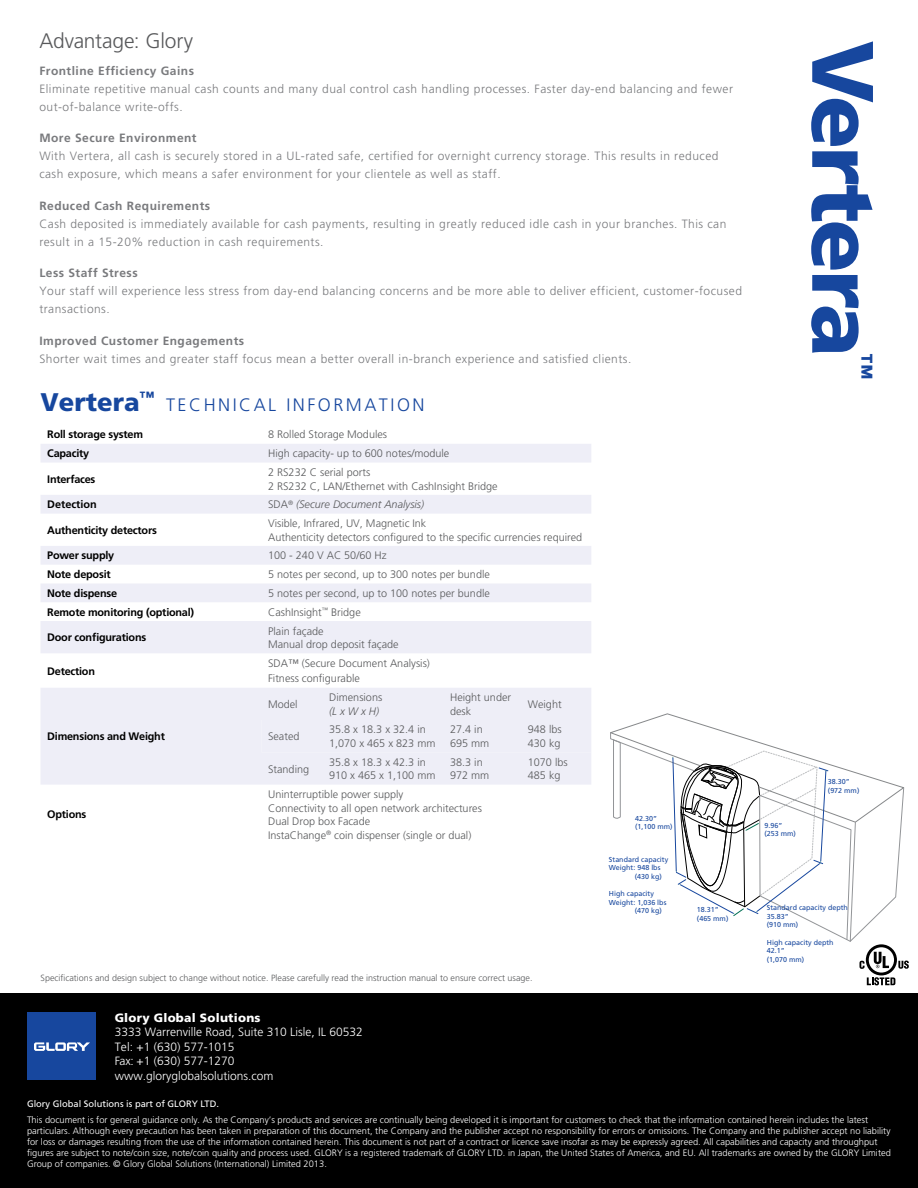
<style>
.page{position:relative;width:918px;height:1188px;background:#fff}
.page>*{position:absolute;margin:0;border:0;box-sizing:border-box;transform-origin:0 0}
.t1{font:900 87px "Frutiger LT Std";letter-spacing:-.035em;color:#17479e}
.t2{font:900 26.25px "Frutiger LT Std";color:#17479e}
.t3{font:900 25.5px "Frutiger LT Std";color:#17479e}
.t4{font:300 21px "Frutiger LT Std";letter-spacing:-.01em;color:#58595b}
.t5{font:300 18px "Frutiger LT Std";letter-spacing:.14em;color:#17479e}
.t6{font:300 12px/18px "Frutiger LT Std";letter-spacing:.04em;color:#797a7d}
.t7{font:700 12px "Frutiger LT Std";letter-spacing:.04em;color:#797a7d}
.t8{font:300 12px/14.7px "Frutiger LT Std";color:#fff}
.t9{font:900 12px "Frutiger LT Std";letter-spacing:.02em;color:#fff}
.t10{font:300 10.8px/13.5px "Frutiger LT Std";color:#58595b}
.t11{font:700 10.8px "Frutiger LT Std";letter-spacing:-.02em;color:#000}
.t12{font:italic 300 10.8px "Frutiger LT Std";color:#58595b}
.t13{font:700 10.8px "Frutiger LT Std";color:#000}
.t14{font:300 9.3px/11.1px "Frutiger LT Std";color:#fff}
.t15{font:9.3px "Frutiger LT Std";color:#fff}
.t16{font:300 9px "Frutiger LT Std";color:#58595b}
.t17{font:7.2px/8.6px "Frutiger LT Std";color:#17479e}
.s1{font-style:normal}
</style>
<div class="page">
<div style="left:0;top:993px;width:918px;height:195px;background:#000"></div>
<div style="left:27px;top:1012px;width:69px;height:68px;background:#17479e"></div>
<svg style="left:34px;top:1042px;width:56px;height:9px"></svg>
<svg style="left:41px;top:444px;width:550px;height:341px;fill:#eeeef7"></svg>
<div style="left:261px;top:720px;width:330px;height:32px;background:#eeeef7"></div>
<svg style="left:610px;top:713px;width:299px;height:272px"></svg>
<h3 class="t4" style="left:39px;top:28px;width:155px">Advantage: Glory</h3>
<p class="t7" style="left:39px;top:63px;width:156px">Frontline Efficiency Gains</p>
<p class="t6" style="left:39px;top:80px;width:695px">Eliminate repetitive manual cash counts and many dual control cash handling processes. Faster day-end balancing and fewer out-of-balance write-offs.</p>
<p class="t7" style="left:39px;top:131px;width:159px">More Secure Environment</p>
<p class="t6" style="left:39px;top:147px;width:681px">With Vertera, all cash is securely stored in a UL-rated safe, certified for overnight currency storage. This results in reduced cash exposure, which means a safer environment for your clientele as well as staff.</p>
<p class="t7" style="left:39px;top:198px;width:172px">Reduced Cash Requirements</p>
<p class="t6" style="left:39px;top:215px;width:689px">Cash deposited is immediately available for cash payments, resulting in greatly reduced idle cash in your branches. This can result in a 15-20% reduction in cash requirements.</p>
<p class="t7" style="left:39px;top:266px;width:100px">Less Staff Stress</p>
<p class="t6" style="left:39px;top:282px;width:704px">Your staff will experience less stress from day-end balancing concerns and be more able to deliver efficient, customer-focused transactions.</p>
<p class="t7" style="left:39px;top:333px;width:206px">Improved Customer Engagements</p>
<p class="t6" style="left:39px;top:350px;width:594px">Shorter wait times and greater staff focus mean a better overall in-branch experience and satisfied clients.</p>
<h3 class="t3" style="left:40px;top:386px;width:115px">Vertera<sup>™</sup></h3>
<h3 class="t5" style="left:166px;top:394px;width:260px">TECHNICAL INFORMATION</h3>
<p class="t11" style="left:47px;top:428px;width:97px">Roll storage system</p>
<p class="t10" style="left:268px;top:428px;width:121px">8 Rolled Storage Modules</p>
<p class="t11" style="left:47px;top:447px;width:43px">Capacity</p>
<p class="t10" style="left:268px;top:447px;width:183px">High capacity- up to 600 notes/module</p>
<p class="t11" style="left:47px;top:473px;width:50px">Interfaces</p>
<p class="t10" style="left:268px;top:466px;width:231px">2 RS232 C serial ports<br>2 RS232 C, LAN/Ethernet with CashInsight Bridge</p>
<p class="t13" style="left:47px;top:498px;width:51px">Detection</p>
<p class="t12" style="left:268px;top:498px;width:158px"><span class="s1">SDA</span><sup>®</sup> (Secure Document Analysis)</p>
<p class="t11" style="left:47px;top:524px;width:111px">Authenticity detectors</p>
<p class="t10" style="left:268px;top:517px;width:316px">Visible, Infrared, UV, Magnetic Ink<br>Authenticity detectors configured to the specific currencies required</p>
<p class="t11" style="left:47px;top:549px;width:69px">Power supply</p>
<p class="t10" style="left:268px;top:549px;width:120px">100 - 240 V AC 50/60 Hz</p>
<p class="t11" style="left:47px;top:568px;width:65px">Note deposit</p>
<p class="t10" style="left:268px;top:568px;width:223px">5 notes per second, up to 300 notes per bundle</p>
<p class="t11" style="left:47px;top:587px;width:71px">Note dispense</p>
<p class="t10" style="left:268px;top:587px;width:223px">5 notes per second, up to 100 notes per bundle</p>
<p class="t11" style="left:47px;top:606px;width:148px">Remote monitoring (optional)</p>
<p class="t10" style="left:268px;top:605px;width:94px">CashInsight<sup>™</sup> Bridge</p>
<p class="t11" style="left:47px;top:631px;width:101px">Door configurations</p>
<p class="t10" style="left:268px;top:624px;width:132px">Plain façade<br>Manual drop deposit façade</p>
<p class="t11" style="left:47px;top:665px;width:49px">Detection</p>
<p class="t10" style="left:268px;top:655px;width:163px;line-height:15.6px">SDA™ (Secure Document Analysis)<br>Fitness configurable</p>
<p class="t10" style="left:268px;top:698px;width:31px">Model</p>
<p class="t10" style="left:329px;top:691px;width:55px">Dimensions</p>
<p class="t12" style="left:329px;top:705px;width:52px">(L x W x H)</p>
<p class="t10" style="left:450px;top:691px;width:63px">Height under desk</p>
<p class="t10" style="left:528px;top:698px;width:35px">Weight</p>
<h1 class="t1" style="left:895px;top:40px;width:318px;rotate:90deg">Vertera</h1>
<h2 class="t2" style="left:879px;top:353px;width:28px;rotate:90deg">™</h2>
<p class="t11" style="left:47px;top:730px;width:119px">Dimensions and Weight</p>
<p class="t11" style="left:47px;top:808px;width:41px">Options</p>
<p class="t10" style="left:268px;top:730px;width:33px">Seated</p>
<p class="t10" style="left:329px;top:723px;width:108px">35.8 x 18.3 x 32.4 in<br>1,070 x 465 x 823 mm</p>
<p class="t10" style="left:450px;top:723px;width:41px">27.4 in<br>695 mm</p>
<p class="t10" style="left:528px;top:723px;width:35px">948 lbs<br>430 kg</p>
<p class="t10" style="left:268px;top:762px;width:43px">Standing</p>
<p class="t10" style="left:329px;top:755px;width:108px">35.8 x 18.3 x 42.3 in<br>910 x 465 x 1,100 mm</p>
<p class="t10" style="left:450px;top:755px;width:41px">38.3 in<br>972 mm</p>
<p class="t10" style="left:528px;top:755px;width:41px">1070 lbs<br>485 kg</p>
<p class="t10" style="left:268px;top:788px;width:215px">Uninterruptible power supply<br>Connectivity to all open network architectures Dual Drop box Facade<br>InstaChange<sup>®</sup> coin dispenser (single or dual)</p>
<p class="t16" style="left:40px;top:973px;width:494px">Specifications and design subject to change without notice. Please carefully read the instruction manual to ensure correct usage.</p>
<p class="t9" style="left:115px;top:1010px;width:147px">Glory Global Solutions</p>
<p class="t8" style="left:115px;top:1025px;width:250px">3333 Warrenville Road, Suite 310 Lisle, IL 60532<br>Tel: +1 (630) 577-1015<br>Fax: +1 (630) 577-1270 www.gloryglobalsolutions.com</p>
<p class="t17" style="left:828px;top:777px;width:33px">38.30” (972 mm)</p>
<p class="t17" style="left:635px;top:814px;width:39px">42.30” (1,100 mm)</p>
<p class="t17" style="left:609px;top:855px;width:61px">Standard capacity<br>Weight: 948 lbs</p>
<p class="t17" style="left:635px;top:872px;width:29px">(430 kg)</p>
<p class="t17" style="left:609px;top:889px;width:46px">High capacity</p>
<p class="t17" style="left:609px;top:898px;width:59px">Weight: 1,036 lbs</p>
<p class="t17" style="left:635px;top:906px;width:29px">(470 kg)</p>
<p class="t17" style="left:767px;top:904px;width:83px">Standard capacity depth<br>35.83”<br>(910 mm)</p>
<p class="t17" style="left:767px;top:938px;width:68px">High capacity depth<br>42.1”<br>(1,070 mm)</p>
<p class="t17" style="left:765px;top:821px;width:33px">9.96” (253 mm)</p>
<p class="t17" style="left:697px;top:906px;width:33px">18.31” (465 mm)</p>
<p class="t15" style="left:27px;top:1099px;width:194px">Glory Global Solutions is part of GLORY LTD.</p>
<p class="t14" style="left:27px;top:1114px;width:865px">This document is for general guidance only. As the Company’s products and services are continually being developed it is important for customers to check that the information contained herein includes the latest particulars. Although every precaution has been taken in preparation of this document, the Company and the publisher accept no responsibility for errors or omissions. The Company and the publisher accept no liability for loss or damages resulting from the use of the information contained herein. This document is not part of a contract or licence save insofar as may be expressly agreed. All capabilities and capacity and throughput figures are subject to note/coin size, note/coin quality and process used. GLORY is a registered trademark of GLORY LTD. in Japan, the United States of America, and EU. All trademarks are owned by the GLORY Limited Group of companies. © Glory Global Solutions (International) Limited 2013.</p>
</div>
